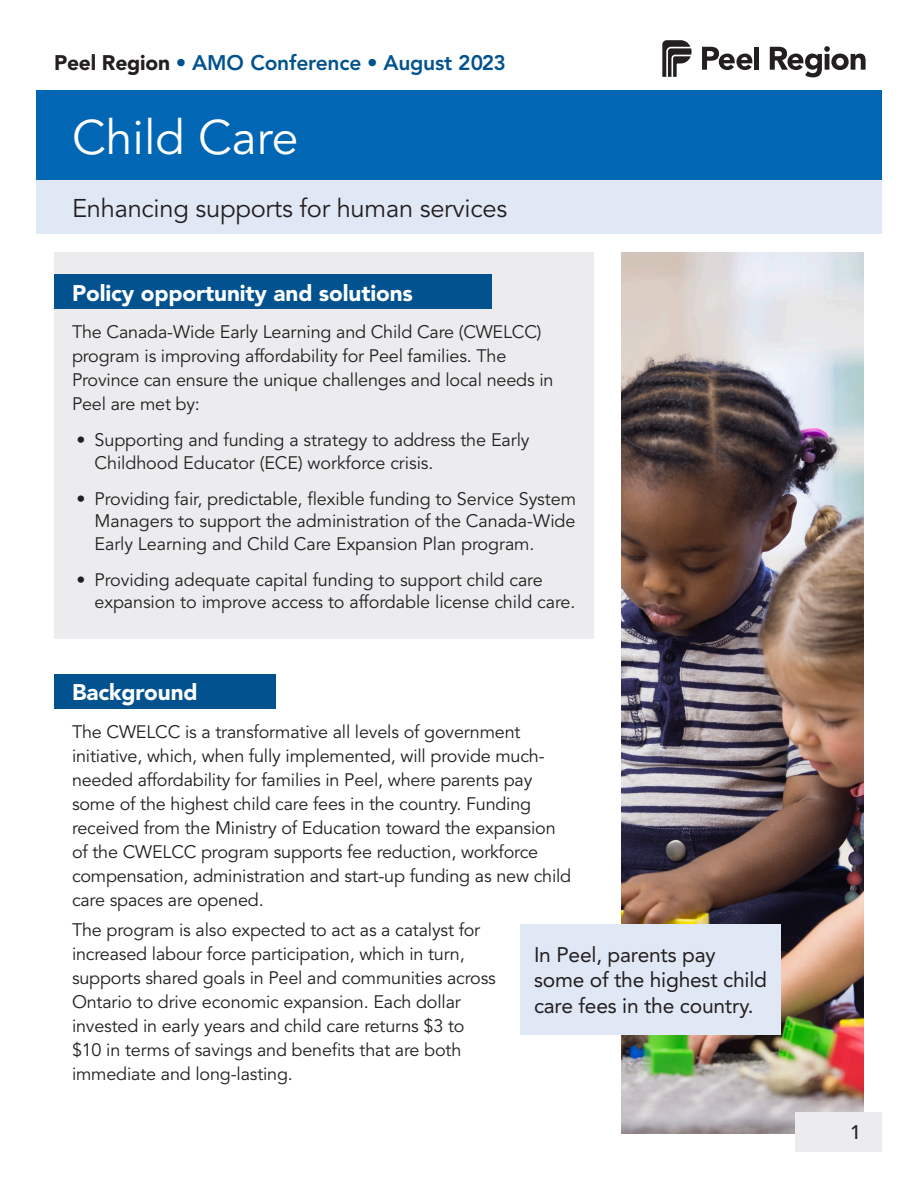
<style>
.page{position:relative;width:918px;height:1188px;background:#fff}
.page>*{position:absolute;margin:0;border:0;box-sizing:border-box;transform-origin:0 0}
.Heading_1{font:48px "Avenir LT Std";color:#fff}
.p_intro{font:25.5px "Avenir LT Std";letter-spacing:-.01em;color:#231f20}
.Heading_2{font:900 22.5px "Avenir LT Std";letter-spacing:-.005em;color:#fff}
.callout{font:21px/25.5px "Avenir LT Std";letter-spacing:-.01em;color:#231f20}
.Event_title_bar{font:800 21px "Avenir LT Std";letter-spacing:-.01em;color:#01528f}
.t1{font:500 19.5px "Avenir LT Std";color:#231f20}
.t2{font:18px/24px "Avenir LT Std";letter-spacing:-.01em;color:#231f20}
.s1{font-weight:900;color:#231f20}
</style>
<div class="page">
<div style="left:36px;top:90px;width:846px;height:90px;background:#0166b3"></div>
<div style="left:36px;top:180px;width:846px;height:54px;background:#e1e8f5"></div>
<svg style="left:702px;top:47px;width:50px;height:23px"></svg>
<div style="left:754px;top:47px;width:5px;height:23px;background:#231f20"></div>
<svg style="left:662px;top:40px;width:30px;height:37px"></svg>
<svg style="left:770px;top:46px;width:96px;height:31px"></svg>
<div style="left:54px;top:252px;width:540px;height:387px;background:#ececee"></div>
<div style="left:54px;top:274px;width:437px;height:35px;background:#01528f"></div>
<img style="left:621px;top:252px;width:243px;height:881px">
<div style="left:796px;top:1112px;width:86px;height:40px;background:#ececee"></div>
<div style="left:54px;top:674px;width:222px;height:35px;background:#01528f"></div>
<div style="left:520px;top:924px;width:262px;height:111px;background:#e1e8f5"></div>
<p class="Event_title_bar" style="left:54px;top:50px;width:453px"><span class="s1">Peel Region</span> • AMO Conference • August 2023</p>
<p class="Heading_1" style="left:72px;top:110px;width:228px">Child Care</p>
<p class="p_intro" style="left:72px;top:194px;width:437px">Enhancing supports for human services</p>
<h2 class="Heading_2" style="left:72px;top:279px;width:343px">Policy opportunity and solutions</h2>
<p class="t2" style="left:72px;top:320px;width:483px">The Canada-Wide Early Learning and Child Care (CWELCC) program is improving affordability for Peel families. The Province can ensure the unique challenges and local needs in Peel are met by:</p>
<p class="t2" style="left:94px;top:429px;width:437px;line-height:22.5px;text-indent:-18px">• Supporting and funding a strategy to address the Early<br>Childhood Educator (ECE) workforce crisis.</p>
<p class="t2" style="left:94px;top:488px;width:483px;line-height:22.5px;text-align:justify;text-indent:-18px">• Providing fair, predictable, flexible funding to Service System Managers to support the administration of the Canada-Wide Early Learning and Child Care Expansion Plan program.</p>
<p class="t2" style="left:94px;top:569px;width:483px;line-height:22.5px;text-indent:-18px">• Providing adequate capital funding to support child care expansion to improve access to affordable license child care.</p>
<h2 class="Heading_2" style="left:72px;top:679px;width:127px">Background</h2>
<p class="t2" style="left:72px;top:720px;width:501px">The CWELCC is a transformative all levels of government initiative, which, when fully implemented, will provide much&shy;needed affordability for families in Peel, where parents pay some of the highest child care fees in the country. Funding received from the Ministry of Education toward the expansion of the CWELCC program supports fee reduction, workforce compensation, administration and start-up funding as new child care spaces are opened.</p>
<p class="t2" style="left:72px;top:919px;width:425px">The program is also expected to act as a catalyst for increased labour force participation, which in turn, supports shared goals in Peel and communities across Ontario to drive economic expansion. Each dollar invested in early years and child care returns $3 to $10 in terms of savings and benefits that are both immediate and long-lasting.</p>
<p class="callout" style="left:534px;top:942px;width:235px">In Peel, parents pay some of the highest child care fees in the country.</p>
<p class="t1" style="left:850px;top:1121px;width:12px">1</p>
</div>
